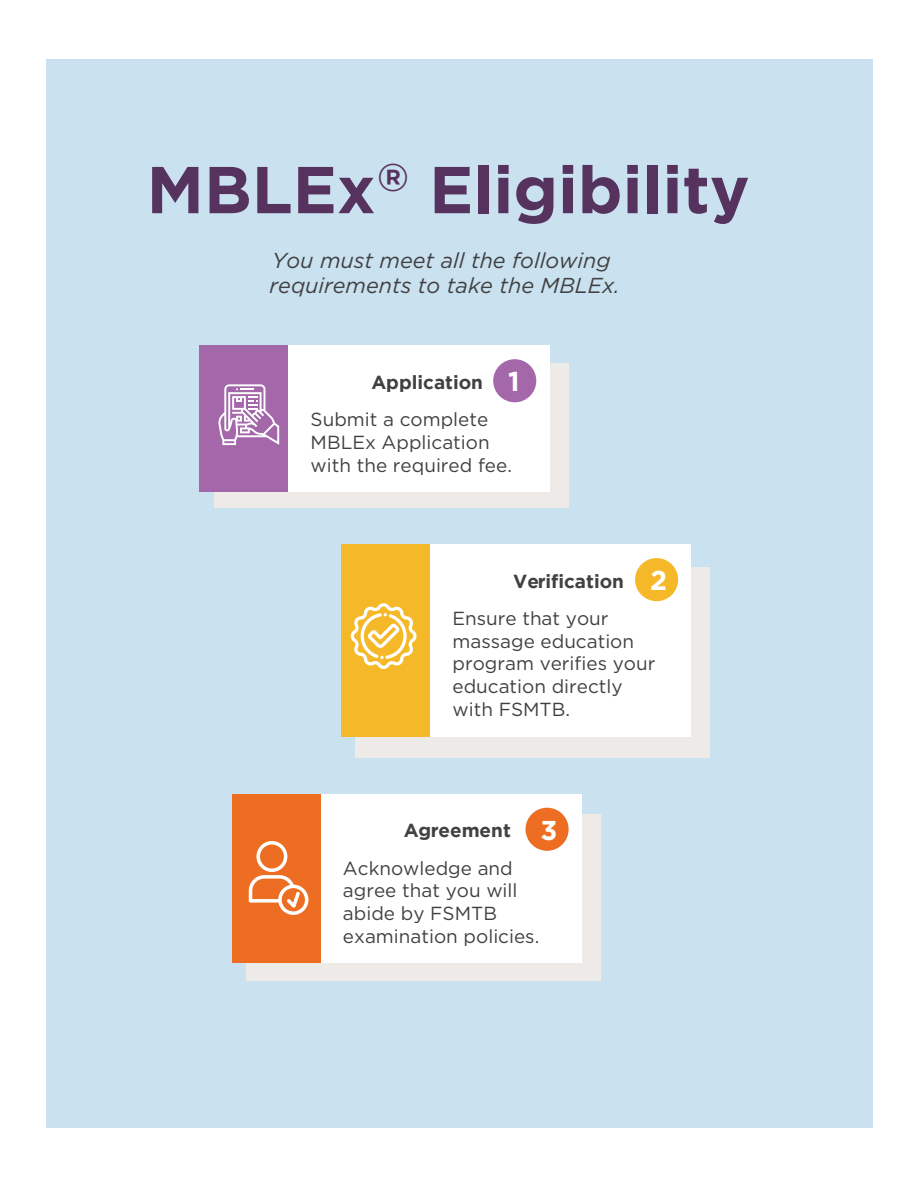
<style>
.page{position:relative;width:918px;height:1188px;background:#fff}
.page>*{position:absolute;margin:0;border:0;box-sizing:border-box;transform-origin:0 0}
.t1{font:700 66.15px "Gotham";color:#56325e}
.t2{font:700 27.3px "Gotham";color:#fff}
.t3{font:italic 21.6px/26px "Gotham";color:#414042}
.t4{font:18.9px/22.6px "Gotham";color:#414042}
.t5{font:700 18.9px "Gotham";color:#414042}
</style>
<div class="page">
<div style="left:46px;top:60px;width:826px;height:1068px;background:#cae1ef"></div>
<div style="left:214px;top:363px;width:354px;height:145px;background:#edeae7"></div>
<div style="left:279px;top:345px;width:270px;height:147px;background:#fff"></div>
<div style="left:200px;top:345px;width:88px;height:147px;background:#a467aa"></div>
<div style="left:493px;top:359px;width:43px;height:43px;background:#a467aa;border-radius:50%"></div>
<svg style="left:218px;top:384px;width:61px;height:61px"></svg>
<div style="left:246px;top:814px;width:355px;height:166px;background:#edeae7"></div>
<div style="left:311px;top:794px;width:271px;height:168px;background:#fff"></div>
<div style="left:232px;top:794px;width:88px;height:168px;background:#ed6d23"></div>
<div style="left:526px;top:808px;width:43px;height:43px;background:#ed6d23;border-radius:50%"></div>
<svg style="left:249px;top:841px;width:59px;height:74px"></svg>
<div style="left:356px;top:567px;width:354px;height:190px;background:#edeae7"></div>
<div style="left:421px;top:544px;width:270px;height:193px;background:#fff"></div>
<div style="left:342px;top:544px;width:88px;height:193px;background:#f5b828"></div>
<div style="left:635px;top:558px;width:43px;height:43px;background:#f5b828;border-radius:50%"></div>
<svg style="left:351px;top:603px;width:66px;height:66px"></svg>
<h1 class="t1" style="left:147px;top:152px;width:604px">MBLEx<sup>®</sup> Eligibility</h1>
<p class="t3" style="left:270px;top:246px;width:352px">You must meet all the following requirements to take the MBLEx.</p>
<h2 class="t2" style="left:508px;top:366px;width:13px">1</h2>
<p class="t4" style="left:311px;top:408px;width:203px">Submit a complete<br>MBLEx Application with the required fee.</p>
<p class="t5" style="left:371px;top:371px;width:113px">Application</p>
<h2 class="t2" style="left:650px;top:565px;width:18px">2</h2>
<p class="t4" style="left:453px;top:607px;width:204px">Ensure that your massage education program verifies your education directly with FSMTB.</p>
<p class="t5" style="left:513px;top:570px;width:112px">Verification</p>
<p class="t5" style="left:404px;top:820px;width:109px">Agreement</p>
<h2 class="t2" style="left:541px;top:814px;width:18px">3</h2>
<p class="t4" style="left:343px;top:856px;width:198px">Acknowledge and agree that you will abide by FSMTB examination policies.</p>
</div>
